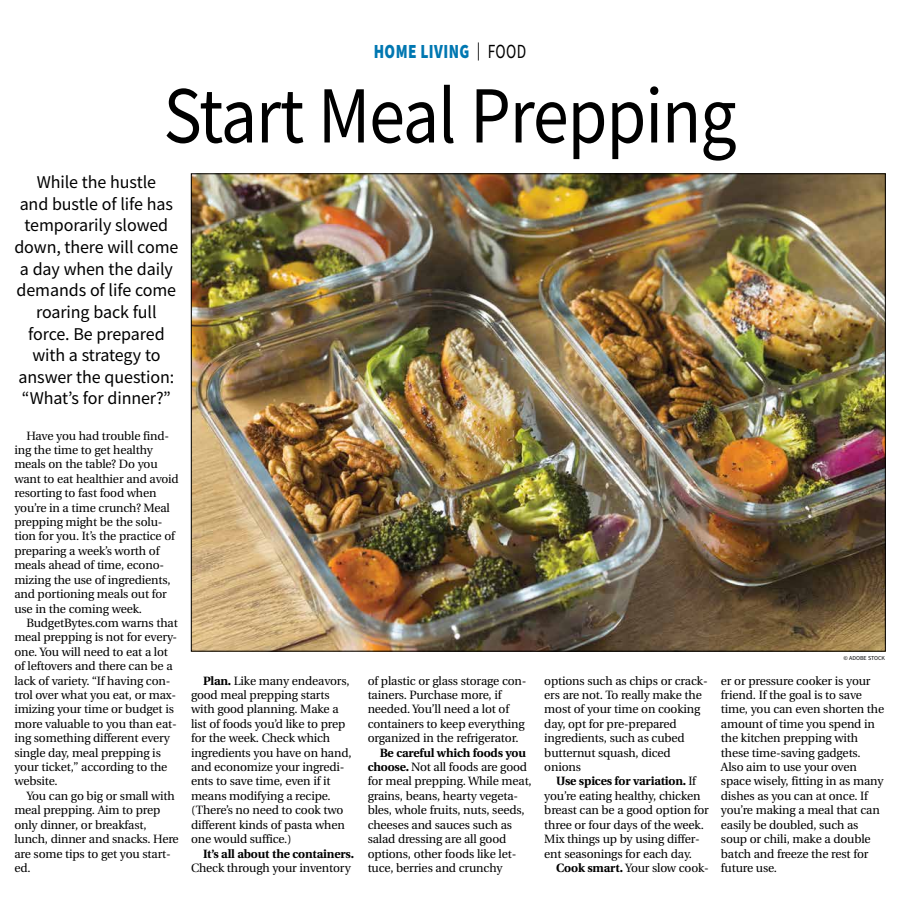
<style>
.page{position:relative;width:900px;height:908px;background:#fff}
.page>*{position:absolute;margin:0;border:0;box-sizing:border-box;transform-origin:0 0}
.t1{font:81px "Source Sans Pro";letter-spacing:-.015em;color:#000;scale:.89 1}
.t2{font:900 20px "Source Sans Pro";letter-spacing:.025em;color:#0077b1;scale:.77 1}
.t3{font:18px/21.6px "Source Sans Pro";letter-spacing:-.005em;color:#000;text-align:center}
.t4{font:12px/14.4px "Utopia";letter-spacing:-.015em;color:#000}
.t5{font:700 12px "Utopia";letter-spacing:-.015em;color:#000}
.t6{font:6px "Source Sans Pro";color:#000}
.s1{font-weight:400;font-size:18px;color:#000}
.s2{font-weight:400;color:#000}
.s3{font-weight:700}
</style>
<div class="page">
<img style="left:193px;top:175px;width:691px;height:474px">
<h2 class="t2" style="left:374px;top:38px;width:200px">HOME LIVING <span class="s1">|</span> <span class="s2">FOOD</span></h2>
<h1 class="t1" style="left:163px;top:64px;width:645px">Start Meal Prepping</h1>
<h3 class="t3" style="left:14px;top:171px;width:166px">While the hustle<br>and bustle of life has temporarily slowed down, there will come a day when the daily demands of life come roaring back full force. Be prepared with a strategy to answer the question: “What’s for dinner?”</h3>
<p class="t4" style="left:14px;top:428px;width:166px;text-indent:12px">Have you had trouble find&shy;ing the time to get healthy meals on the table? Do you want to eat healthier and avoid resorting to fast food when you’re in a time crunch? Meal prepping might be the solu&shy;tion for you. It’s the practice of preparing a week’s worth of meals ahead of time, econo&shy;mizing the use of ingredients, and portioning meals out for use in the coming week.</p>
<p class="t4" style="left:14px;top:615px;width:165px;text-indent:12px">BudgetBytes.com warns that meal prepping is not for every&shy;one. You will need to eat a lot of leftovers and there can be a lack of variety. “If having con&shy;trol over what you eat, or max&shy;imizing your time or budget is more valuable to you than eat&shy;ing something different every single day, meal prepping is your ticket,” according to the website.</p>
<p class="t4" style="left:14px;top:788px;width:166px;text-indent:12px">You can go big or small with meal prepping. Aim to prep only dinner, or breakfast, lunch, dinner and snacks. Here are some tips to get you start&shy;ed.</p>
<p class="t4" style="left:191px;top:673px;width:162px;text-indent:12px"><span class="s3">Plan.</span> Like many endeavors, good meal prepping starts with good planning. Make a list of foods you’d like to prep for the week. Check which ingredients you have on hand, and economize your ingredi&shy;ents to save time, even if it means modifying a recipe. (There’s no need to cook two different kinds of pasta when one would suffice.)</p>
<p class="t5" style="left:203px;top:846px;width:153px">It’s all about the containers.</p>
<p class="t4" style="left:191px;top:860px;width:161px">Check through your inventory</p>
<p class="t4" style="left:368px;top:673px;width:160px">of plastic or glass storage con&shy;tainers. Purchase more, if needed. You’ll need a lot of containers to keep everything organized in the refrigerator.</p>
<p class="t4" style="left:368px;top:745px;width:166px;text-indent:12px"><span class="s3">Be careful which foods you choose.</span> Not all foods are good for meal prepping. While meat, grains, beans, hearty vegeta&shy;bles, whole fruits, nuts, seeds, cheeses and sauces such as salad dressing are all good options, other foods like let&shy;tuce, berries and crunchy</p>
<p class="t4" style="left:544px;top:673px;width:165px">options such as chips or crack&shy;ers are not. To really make the most of your time on cooking day, opt for pre-prepared ingredients, such as cubed butternut squash, diced onions</p>
<p class="t4" style="left:544px;top:774px;width:166px;text-indent:12px"><span class="s3">Use spices for variation.</span> If you’re eating healthy, chicken breast can be a good option for three or four days of the week.<br>Mix things up by using differ&shy;ent seasonings for each day.</p>
<p class="t4" style="left:556px;top:860px;width:154px"><span class="s3">Cook smart.</span> Your slow cook-</p>
<p class="t6" style="left:844px;top:654px;width:43px">© ADOBE STOCK</p>
<p class="t4" style="left:721px;top:673px;width:165px">er or pressure cooker is your friend. If the goal is to save time, you can even shorten the amount of time you spend in the kitchen prepping with these time-saving gadgets.<br>Also aim to use your oven space wisely, fitting in as many dishes as you can at once. If you’re making a meal that can easily be doubled, such as soup or chili, make a double batch and freeze the rest for future use.</p>
</div>
